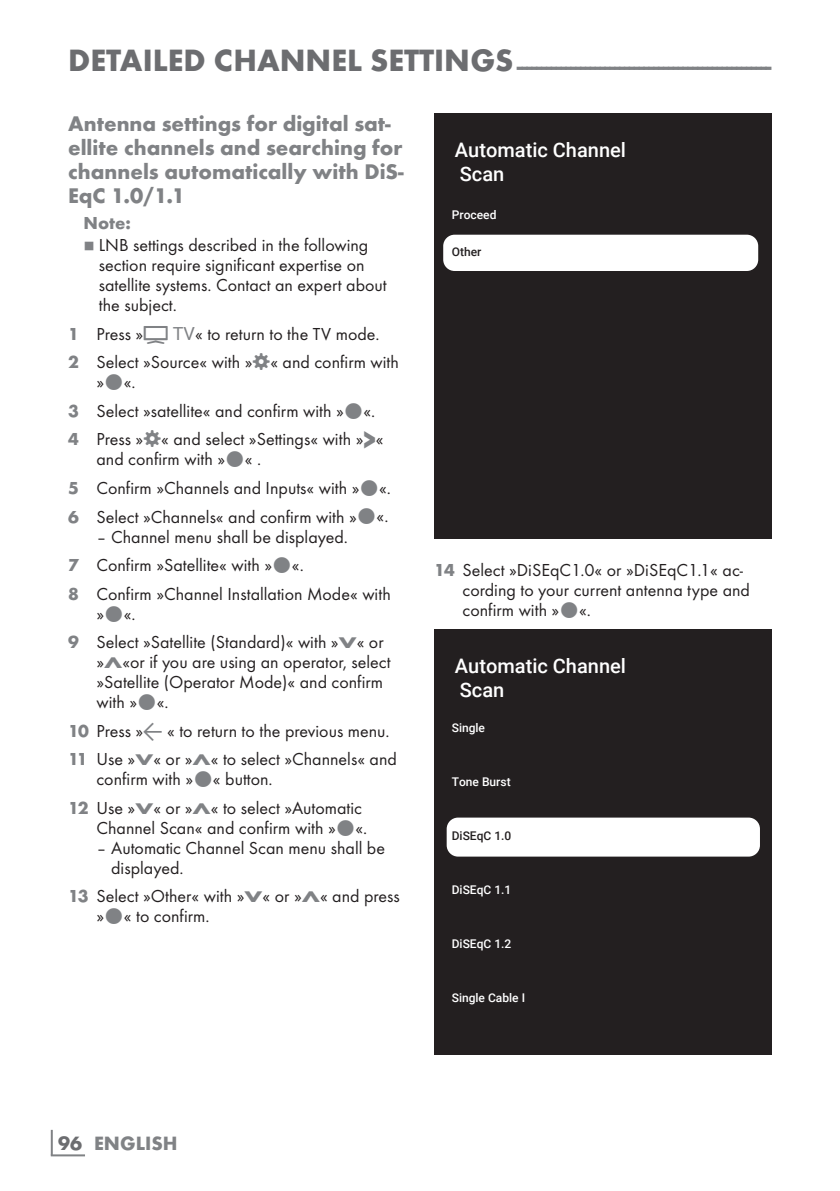
<style>
.page{position:relative;width:840px;height:1191px;background:#fff}
.page>*{position:absolute;margin:0;border:0;box-sizing:border-box;transform-origin:0 0}
.t1{font:700 24px "Futura TOT";color:#808285}
.t2{font:700 22px/24px "Futura TOT";color:#808285}
.t3{font:500 20px/24px "Roboto";color:#fff}
.t4{font:700 20px "Futura TOT";color:#808285}
.t5{font:18px/28.6px "Futura TOT Boo";color:#231f20}
.t6{font:700 18px "Futura TOT";color:#808285}
.t7{font:500 12px "Roboto";color:#fff}
.t8{font:500 12px "Roboto";color:#231f20}
.t9{font:8px "Grund Son Se";color:#808285}
.s1{font-size:32px;color:#6c6d70}
.s2{font-family:"Futura TOT";font-weight:700;color:#808285}
.s3{font-family:"Arcelik TS9 Android";font-size:32px;color:#808285}
.s4{font-family:"Roboto";color:#808285}
.s5{font-family:"Futura TOT";font-weight:700;font-size:27.2px;color:#808285}
.s6{font-family:"Futura TOT";font-weight:700;font-size:16px;color:#808285}
.s7{font-family:"Arcelik TS9 Android";font-size:20px;color:#808285}
.s8{color:#6c6d70}
</style>
<div class="page">
<hr style="left:51px;top:1129px;width:2px;height:26px;background:#808285">
<hr style="left:51px;top:1154px;width:34px;height:2px;background:#808285">
<div style="left:434px;top:114px;width:337px;height:425px;background:#231f20"></div>
<div style="left:443px;top:235px;width:314px;height:36px;background:#fff;border-radius:11px"></div>
<div style="left:434px;top:629px;width:337px;height:426px;background:#231f20"></div>
<div style="left:446px;top:817px;width:313px;height:39px;background:#fff;border-radius:11px"></div>
<h1 class="t1" style="left:68px;top:51px;width:704px"><span class="s1">DETAILED CHANNEL SETTINGS</span> ----------------------------------------------------</h1>
<p class="t2" style="left:68px;top:111px;width:337px">Antenna settings for digital sat&shy;ellite channels and searching for channels automatically with DiS-<br>EqC 1.0/1.1</p>
<p class="t6" style="left:83px;top:211px;width:49px">Note:</p>
<p class="t9" style="left:83px;top:242px;width:13px">7</p>
<p class="t5" style="left:99px;top:235px;width:289px;line-height:20px">LNB settings described in the following section require significant expertise on satellite systems. Contact an expert about the subject.</p>
<p class="t5" style="left:68px;top:319px;width:332px"><span class="s2">1</span> Press »<span class="s3">H</span> <span class="s4">TV</span>« to return to the TV mode.<br><span class="s2">2</span> Select »Source« with » « and confirm with</p>
<p class="t5" style="left:68px;top:368px;width:317px;text-indent:28px">» «.<br><span class="s2">3</span> Select »satellite« and confirm with » «.<br><span class="s2">4</span> Press » « and select »Settings« with »<span class="s5">&gt;</span>«</p>
<p class="t5" style="left:68px;top:445px;width:324px;text-indent:28px">and confirm with » « .<br><span class="s2">5</span> Confirm »Channels and Inputs« with » «.<br><span class="s2">6</span> Select »Channels« and confirm with » «.</p>
<p class="t5" style="left:68px;top:522px;width:324px;text-indent:28px">– Channel menu shall be displayed.<br><span class="s2">7</span> Confirm »Satellite« with » «.<br><span class="s2">8</span> Confirm »Channel Installation Mode« with</p>
<p class="t5" style="left:68px;top:599px;width:317px;text-indent:28px">» «.<br><span class="s2">9</span> Select »Satellite (Standard)« with »<span class="s6">V</span>« or</p>
<p class="t5" style="left:96px;top:652px;width:295px;line-height:20px">»<span class="s6">Λ</span>«or if you are using an operator, select »Satellite (Operator Mode)« and confirm with » «.</p>
<p class="t5" style="left:68px;top:716px;width:330px"><span class="s2">10</span> Press »<span class="s7">a</span> « to return to the previous menu.<br><span class="s2">11</span> Use »<span class="s6">V</span>« or »<span class="s6">Λ</span>« to select »Channels« and</p>
<p class="t5" style="left:68px;top:764px;width:295px;text-indent:28px">confirm with » « button.<br><span class="s2">12</span> Use »<span class="s6">V</span>« or »<span class="s6">Λ</span>« to select »Automatic</p>
<p class="t5" style="left:96px;top:813px;width:272px">Channel Scan« and confirm with » «.</p>
<p class="t5" style="left:111px;top:837px;width:275px;line-height:20px;text-indent:-15px">– Automatic Channel Scan menu shall be displayed.</p>
<p class="t5" style="left:96px;top:886px;width:305px;line-height:20px;text-indent:-28px"><span class="s2">13</span> Select »Other« with »<span class="s6">V</span>« or »<span class="s6">Λ</span>« and press » « to confirm.</p>
<p class="t3" style="left:454px;top:137px;width:172px">Automatic Channel<br>Scan</p>
<p class="t7" style="left:451px;top:206px;width:46px">Proceed</p>
<p class="t8" style="left:451px;top:243px;width:31px">Other</p>
<p class="t5" style="left:462px;top:560px;width:289px;line-height:20px;text-indent:-28px"><span class="s2">14</span> Select »DiSEqC1.0« or »DiSEqC1.1« ac&shy;cording to your current antenna type and confirm with » «.</p>
<p class="t3" style="left:454px;top:653px;width:172px">Automatic Channel<br>Scan</p>
<p class="t7" style="left:451px;top:719px;width:35px">Single</p>
<p class="t7" style="left:451px;top:773px;width:60px">Tone Burst</p>
<p class="t8" style="left:451px;top:827px;width:61px">DiSEqC 1.0</p>
<p class="t7" style="left:451px;top:881px;width:61px">DiSEqC 1.1</p>
<p class="t7" style="left:451px;top:935px;width:61px">DiSEqC 1.2</p>
<p class="t7" style="left:451px;top:989px;width:75px">Single Cable I</p>
<p class="t4" style="left:58px;top:1131px;width:121px"><span class="s8">96</span> ENGLISH</p>
</div>
